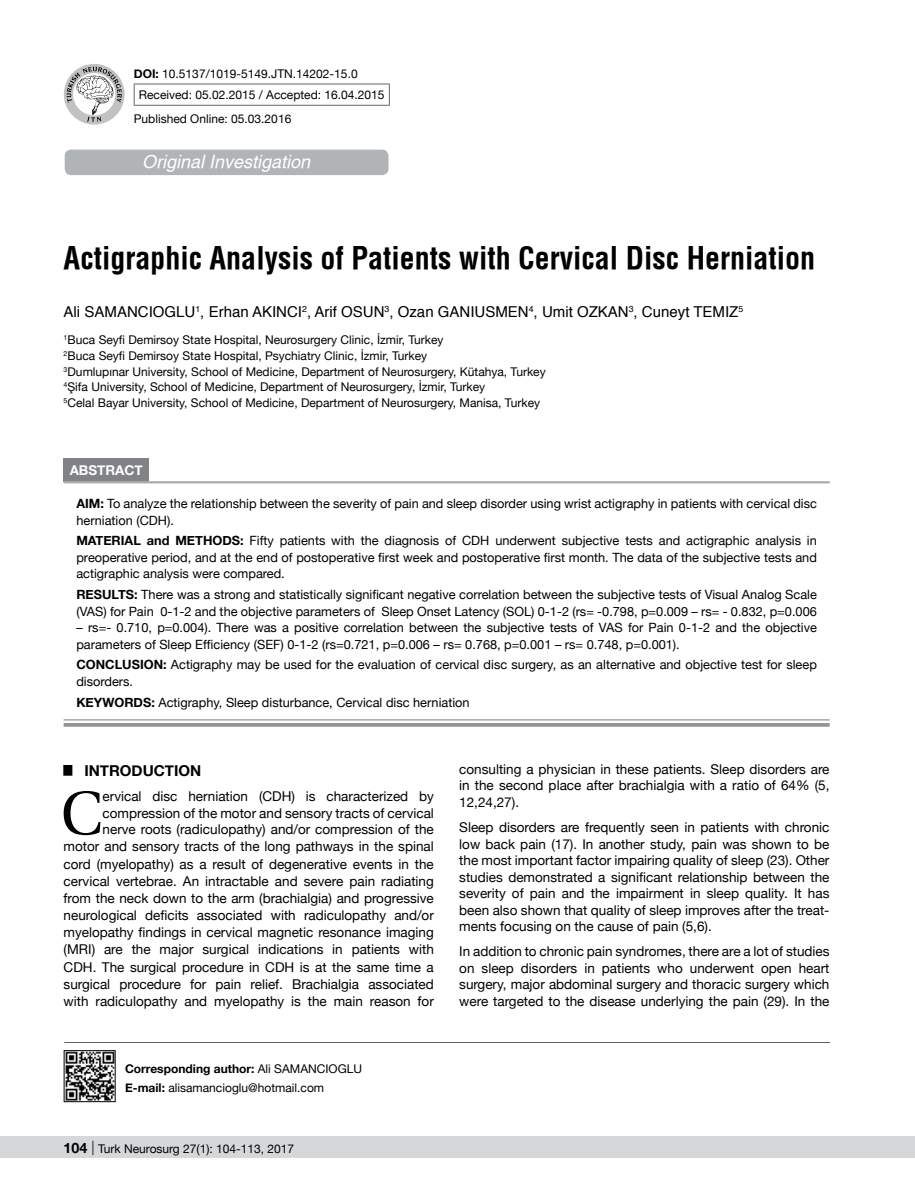
<style>
.page{position:relative;width:915px;height:1191px;background:#fff}
.page>*{position:absolute;margin:0;border:0;box-sizing:border-box;transform-origin:0 0}
.t1{font:61.2px "Utopia";color:#000}
.t2{font:700 30px "Helvetica Condens";color:#000}
.t3{font:italic 500 18px "Helvetica";color:#fff}
.t4{font:15px "Helvetica";color:#000}
.t5{font:700 15px "Helvetica Neue";color:#000}
.t6{font:13.5px/17.1px "Helvetica Neue";color:#000;text-align:justify}
.t7{font:700 13.5px "Helvetica Neue";color:#fff}
.t8{font:12.75px/16.5px "Helvetica Neue";color:#000}
.t9{font:700 12.75px "Helvetica Neue";color:#000}
.t10{font:12px/15.8px "Helvetica Neue";color:#000}
.s1{font-weight:700}
.s2{font-weight:700;font-size:14.25px}
.s3{font-weight:300;font-size:14.25px}
</style>
<div class="page">
<div style="left:0;top:1136px;width:914px;height:22px;background:#d5d7d8"></div>
<div style="left:65px;top:150px;width:323px;height:25px;background:#b1b4b6;border-radius:6px"></div>
<hr style="left:64px;top:1042px;width:765px;height:1px;background:#636466">
<hr style="left:134px;top:84px;width:255px;height:1px;background:#636466">
<svg style="left:134px;top:84px;width:1px;height:21px"></svg>
<svg style="left:389px;top:84px;width:1px;height:21px"></svg>
<hr style="left:134px;top:105px;width:255px;height:1px;background:#636466">
<div style="left:64px;top:64px;width:60px;height:61px;background:#c0c2c4;border-radius:50%"></div>
<svg style="left:67px;top:67px;width:55px;height:55px"></svg>
<img style="left:66px;top:1052px;width:47px;height:47px">
<div style="left:64px;top:1050px;width:51px;height:51px;border:1px solid #000"></div>
<div style="left:64px;top:458px;width:85px;height:23px;background:#808285"></div>
<svg style="left:64px;top:720px;width:765px;height:1px"></svg>
<hr style="left:64px;top:481px;width:765px;height:1px;background:#939598">
<hr style="left:64px;top:482px;width:765px;height:1px;background:#939598">
<hr style="left:64px;top:719px;width:765px;height:1px;background:#939598">
<hr style="left:64px;top:723px;width:765px;height:3px;background:#939598">
<p class="t10" style="left:139px;top:63px;width:247px;line-height:21.9px;text-indent:-5px"><span class="s1">DOI:</span> 10.5137/1019-5149.JTN.14202-15.0<br>Received: 05.02.2015 / Accepted: 16.04.2015</p>
<p class="t10" style="left:134px;top:111px;width:159px">Published Online: 05.03.2016</p>
<h3 class="t3" style="left:142px;top:151px;width:170px">Original Investigation</h3>
<h2 class="t2" style="left:64px;top:240px;width:752px">Actigraphic Analysis of Patients with Cervical Disc Herniation</h2>
<p class="t4" style="left:64px;top:300px;width:524px">Ali SAMANCIOGLU<sup>1</sup>, Erhan AKINCI<sup>2</sup>, Arif OSUN<sup>3</sup>, Ozan GANIUSMEN<sup>4</sup>, Umit ozkan</p>
<p class="t4" style="left:628px;top:300px;width:116px"><sup>3</sup>, Cuneyt TEMIZ<sup>5</sup></p>
<p class="t10" style="left:64px;top:333px;width:483px"><sup>1</sup>Buca Seyfi Demirsoy State Hospital, Neurosurgery Clinic, İzmir, Turkey<br><sup>2</sup>Buca Seyfi Demirsoy State Hospital, Psychiatry Clinic, İzmir, Turkey<br><sup>3</sup>Dumlupınar University, School of Medicine, Department of Neurosurgery, Kütahya, Turkey <sup>4</sup>Şifa University, School of Medicine, Department of Neurosurgery, İzmir, Turkey<br><sup>5</sup>Celal Bayar University, School of Medicine, Department of Neurosurgery, Manisa, Turkey</p>
<p class="t7" style="left:70px;top:459px;width:75px">ABSTRACT</p>
<p class="t8" style="left:76px;top:496px;width:741px"><span class="s1">AIM:</span> To analyze the relationship between the severity of pain and sleep disorder using wrist actigraphy in patients with cervical disc herniation (CDH).</p>
<p class="t9" style="left:76px;top:531px;width:10px">MATER</p>
<p class="t9" style="left:121px;top:531px;width:65px">IAL AND MET</p>
<p class="t9" style="left:203px;top:531px;width:20px">HODS</p>
<p class="t8" style="left:76px;top:533px;width:741px;text-align:justify;text-indent:164px"><span class="s1">:</span> Fifty patients with the diagnosis of CDH underwent subjective tests and actigraphic analysis in preoperative period, and at the end of postoperative first week and postoperative first month. The data of the subjective tests and actigraphic analysis were compared.</p>
<p class="t9" style="left:76px;top:584px;width:19px">RESU</p>
<p class="t8" style="left:76px;top:587px;width:741px;text-align:right"><span class="s1">LTS:</span> There was a strong and statistically significant negative correlation between the subjective tests of Visual Analog Scale<br>(VAS) for Pain 0-1-2 and the objective parameters of Sleep Onset Latency (SOL) 0-1-2 (rs= -0.798, p=0.009 – rs= - 0.832, p=0.006</p>
<p class="t8" style="left:76px;top:620px;width:741px">– rs=- 0.710, p=0.004). There was a positive correlation between the subjective tests of VAS for Pain 0-1-2 and the objective parameters of Sleep Efficiency (SEF) 0-1-2 (rs=0.721, p=0.006 – rs= 0.768, p=0.001 – rs= 0.748, p=0.001).</p>
<p class="t9" style="left:76px;top:655px;width:20px">CONC</p>
<p class="t8" style="left:76px;top:657px;width:741px;text-indent:38px"><span class="s1">LUSION :</span> Actigraphy may be used for the evaluation of cervical disc surgery, as an alternative and objective test for sleep disorders.</p>
<p class="t9" style="left:76px;top:692px;width:49px">KEYWORDS</p>
<p class="t8" style="left:151px;top:694px;width:320px"><span class="s1">:</span> Actigraphy, Sleep disturbance, Cervical disc herniation</p>
<p class="t5" style="left:64px;top:758px;width:139px"><sup>█</sup> INTRODUCTION</p>
<h1 class="t1" style="left:61px;top:778px;width:43px">C</h1>
<p class="t6" style="left:64px;top:788px;width:371px;text-align:right">ervical disc herniation (CDH) is characterized by compression of the motor and sensory tracts of cervical<br>nerve roots (radiculopathy) and/or compression of the motor and sensory tracts of the long pathways in the spinal cord (myelopathy) as a result of degenerative events in the cervical vertebrae. An intractable and severe pain radiating from the neck down to the arm (brachialgia) and progressive neurological deficits associated with radiculopathy and/or myelopathy findings in cervical magnetic resonance imaging (MRI) are the major surgical indications in patients with CDH. The surgical procedure in CDH is at the same time a surgical procedure for pain relief. Brachialgia associated with radiculopathy and myelopathy is the main reason for</p>
<p class="t10" style="left:125px;top:1060px;width:238px;line-height:18.6px"><span class="s1">CORRESPONDING AUTHOR:</span> Ali SAMANCIOGLU<br><span class="s1">E-MAIL:</span> alisamancioglu@hotmail.com</p>
<p class="t10" style="left:64px;top:1141px;width:232px"><span class="s2">104</span> <span class="s3">|</span> Turk Neurosurg 27(1): 104-113, 2017</p>
<p class="t6" style="left:459px;top:761px;width:371px;line-height:16.5px">consulting a physician in these patients. Sleep disorders are in the second place after brachialgia with a ratio of 64% (5, 12,24,27).</p>
<p class="t6" style="left:459px;top:819px;width:371px;line-height:16.5px">Sleep disorders are frequently seen in patients with chronic low back pain (17). In another study, pain was shown to be the most important factor impairing quality of sleep (23). Other studies demonstrated a significant relationship between the severity of pain and the impairment in sleep quality. It has been also shown that quality of sleep improves after the treat&shy;ments focusing on the cause of pain (5,6).</p>
<p class="t6" style="left:459px;top:944px;width:371px;line-height:16.5px">In addition to chronic pain syndromes, there are a lot of studies on sleep disorders in patients who underwent open heart surgery, major abdominal surgery and thoracic surgery which were targeted to the disease underlying the pain (29). In the</p>
</div>
